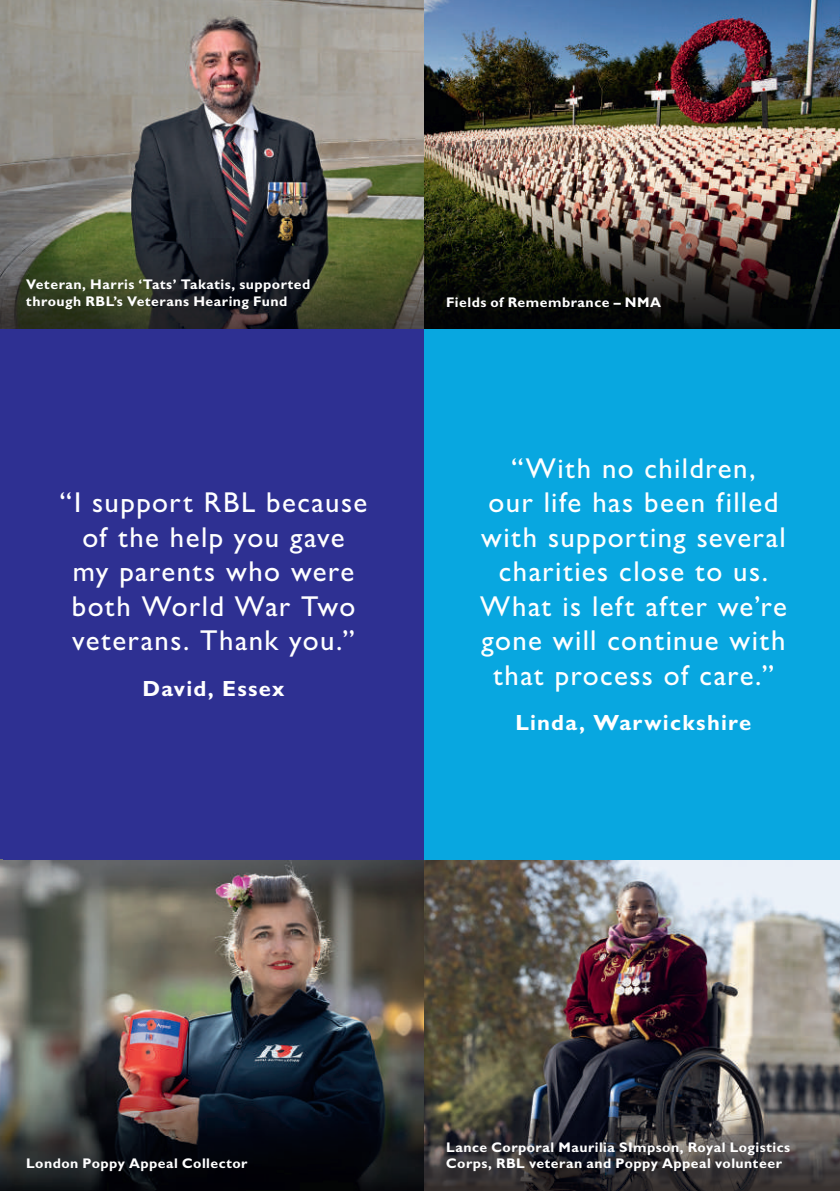
<style>
.page{position:relative;width:840px;height:1191px;background:#fff}
.page>*{position:absolute;margin:0;border:0;box-sizing:border-box;transform-origin:0 0}
.t1{font:500 28.8px/34.6px "Gill Sans MT Pro RBL";letter-spacing:.05em;color:#fff;text-align:center}
.t2{font:700 22px "Gill Sans MT Pro RBL";letter-spacing:.055em;color:#fff}
.t3{font:700 14px/16.8px "Gill Sans MT Pro RBL";letter-spacing:.03em;color:#fff}
</style>
<div class="page">
<img style="left:0;top:0;width:839px;height:224px">
<img style="left:0;top:859px;width:839px;height:332px">
<div style="left:423px;top:329px;width:416px;height:530px;background:#08a7e0"></div>
<div style="left:4px;top:329px;width:419px;height:530px;background:#2e3092"></div>
<div style="left:0;top:329px;width:51px;height:529px;background:#2e3092"></div>
<svg style="left:0;top:224px;width:839px;height:105px;background:#2e3024"></svg>
<svg style="left:423px;top:1095px;width:416px;height:96px;background:#3c3a3b"></svg>
<p class="t3" style="left:26px;top:276px;width:285px">Veteran, Harris ‘Tats’ Takatis, supported through RBL’s Veterans Hearing Fund</p>
<p class="t1" style="left:60px;top:485px;width:308px">“I support RBL because of the help you gave<br>my parents who were both World War Two veterans. Thank you.”</p>
<p class="t2" style="left:142px;top:674px;width:144px">David, Essex</p>
<p class="t3" style="left:446px;top:293px;width:216px">Fields of Remembrance – NMA</p>
<p class="t1" style="left:480px;top:450px;width:308px">“With no children,<br>our life has been filled with supporting several charities close to us.<br>What is left after we’re gone will continue with that process of care.”</p>
<p class="t2" style="left:515px;top:709px;width:238px">Linda, Warwickshire</p>
<p class="t3" style="left:26px;top:1154px;width:223px">London Poppy Appeal Collector</p>
<p class="t3" style="left:446px;top:1138px;width:345px">Lance Corporal Maurilia SImpson, Royal Logistics<br>Corps, RBL veteran and Poppy Appeal volunteer</p>
</div>
